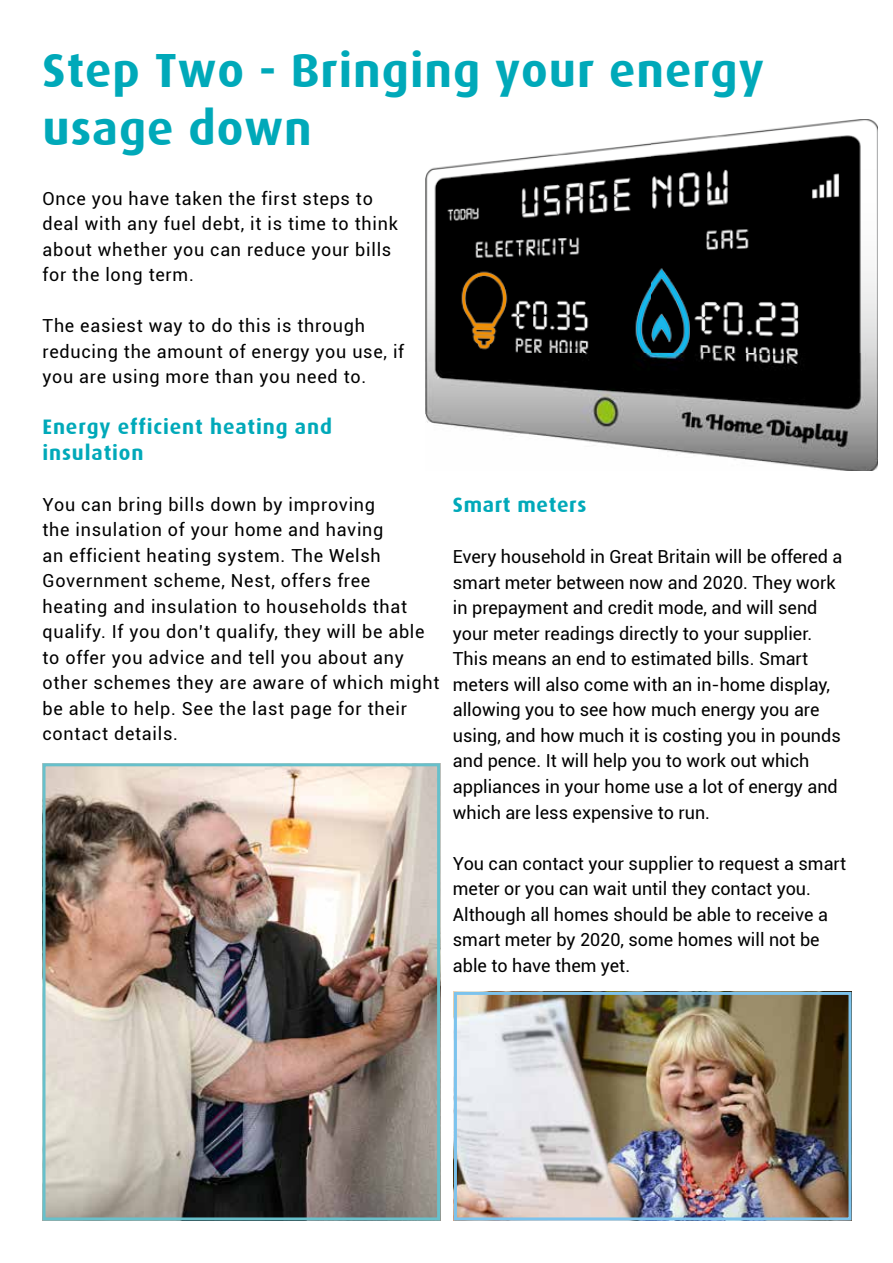
<style>
.page{position:relative;width:893px;height:1263px;background:#fff}
.page>*{position:absolute;margin:0;border:0;box-sizing:border-box;transform-origin:0 0}
.t1{font:700 48px/58.2px "Dax";letter-spacing:.02em;color:#00a9b9}
.t2{font:700 21px/25.5px "Dax";letter-spacing:.04em;color:#00a9b9}
.t3{font:18px/25.5px "Roboto";color:#000}
.t4{font:18px/25.5px "Roboto";letter-spacing:.04em;color:#000}
</style>
<div class="page">
<img style="left:458px;top:996px;width:389px;height:220px">
<div style="left:454px;top:992px;width:397px;height:228px;border:3px solid #7cc3ed"></div>
<img style="left:47px;top:767px;width:389px;height:449px">
<div style="left:43px;top:763px;width:397px;height:457px;border:3px solid #67c0cb"></div>
<img style="left:426px;top:119px;width:452px;height:352px">
<h1 class="t1" style="left:43px;top:41px;width:723px">Step Two - Bringing your energy usage down</h1>
<p class="t4" style="left:43px;top:185px;width:357px">Once you have taken the first steps to deal with any fuel debt, it is time to think about whether you can reduce your bills for the long term.</p>
<p class="t4" style="left:43px;top:313px;width:363px">The easiest way to do this is through reducing the amount of energy you use, if you are using more than you need to.</p>
<p class="t2" style="left:43px;top:414px;width:291px">Energy efficient heating and insulation</p>
<p class="t4" style="left:43px;top:491px;width:398px">You can bring bills down by improving<br>the insulation of your home and having<br>an efficient heating system. The Welsh Government scheme, Nest, offers free heating and insulation to households that qualify. If you don’t qualify, they will be able to offer you advice and tell you about any other schemes they are aware of which might be able to help. See the last page for their contact details.</p>
<p class="t2" style="left:453px;top:492px;width:135px">Smart meters</p>
<p class="t3" style="left:453px;top:544px;width:391px">Every household in Great Britain will be offered a smart meter between now and 2020. They work in prepayment and credit mode, and will send your meter readings directly to your supplier.<br>This means an end to estimated bills. Smart meters will also come with an in-home display, allowing you to see how much energy you are using, and how much it is costing you in pounds and pence. It will help you to work out which appliances in your home use a lot of energy and which are less expensive to run.</p>
<p class="t3" style="left:453px;top:850px;width:395px">You can contact your supplier to request a smart meter or you can wait until they contact you.<br>Although all homes should be able to receive a smart meter by 2020, some homes will not be able to have them yet.</p>
</div>
